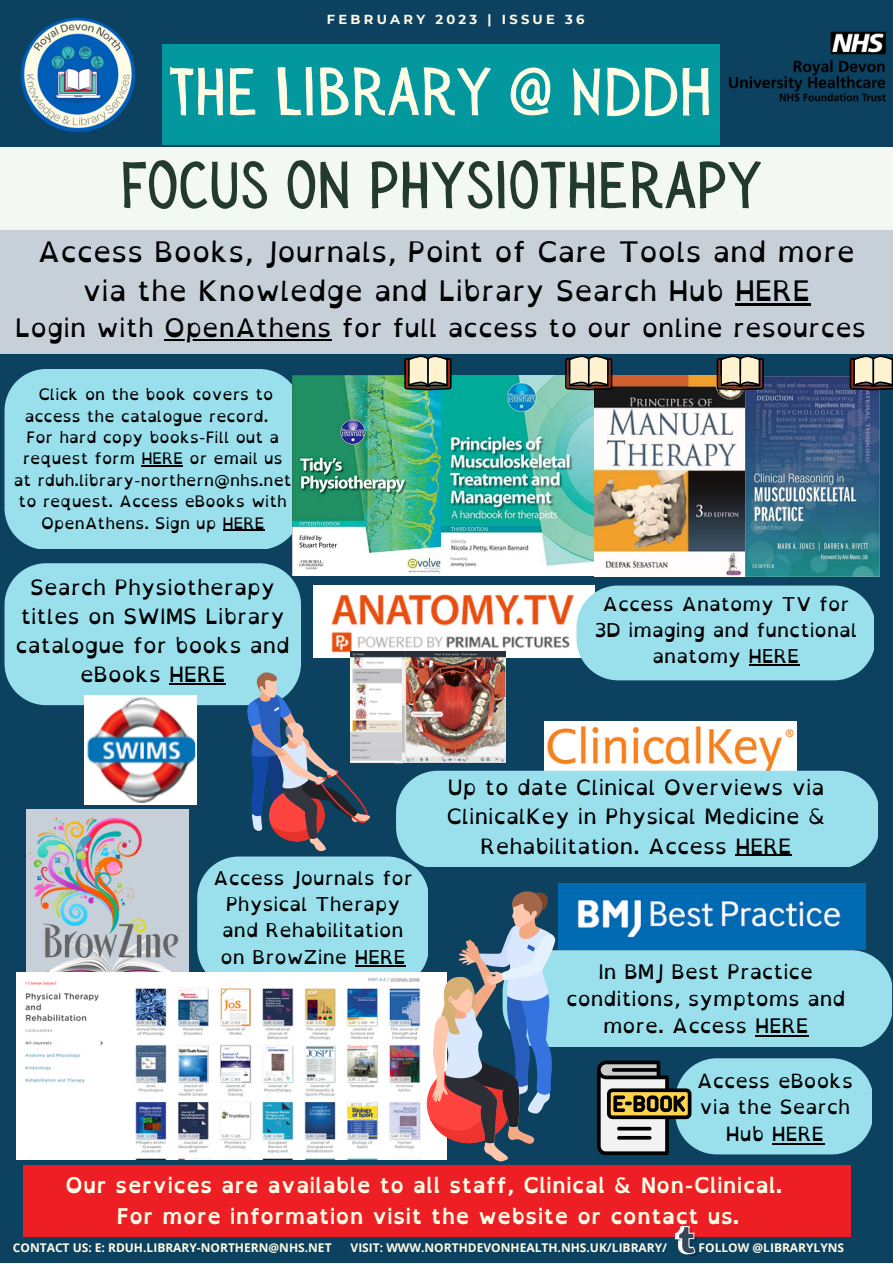
<style>
.page{position:relative;width:893px;height:1264px;background:#fff}
.page>*{position:absolute;margin:0;border:0;box-sizing:border-box;transform-origin:0 0}
.t1{font:67.95px "Sensa Wild Fill";color:#fffce6}
.t2{font:66.6px "Sensa Wild Fill";color:#233a2e}
.t3{font:28.35px/39.3px "Open Dyslexic";color:#000;text-align:center}
.t4{font:25.5px "Open Dyslexic";color:#000}
.t5{font:700 21.75px/30.3px "Open Dyslexic";color:#fffce6;text-align:center}
.t6{font:21.15px/29px "Open Dyslexic";color:#000;text-align:center}
.t7{font:20.1px/27.2px "Open Dyslexic";color:#000;text-align:center}
.t8{font:19.65px/26.8px "Open Dyslexic";color:#000;text-align:center}
.t9{font:19.05px/26.1px "Open Dyslexic";color:#000;text-align:center}
.t10{font:15.75px "Open Dyslexic";color:#000}
.t11{font:700 13.05px "Montserrat";letter-spacing:.25em;color:#fffce6}
.t12{font:700 12px "Open Sans";color:#fffce6}
</style>
<div class="page">
<div style="left:0;top:0;width:892px;height:1262px;background:#0c4160"></div>
<div style="left:24px;top:1165px;width:826px;height:71px;background:#ed1e24"></div>
<img style="left:675px;top:1226px;width:22px;height:29px">
<div style="left:0;top:147px;width:892px;height:83px;background:#f4f8f3"></div>
<div style="left:0;top:230px;width:892px;height:124px;background:#c7d0d8"></div>
<div style="left:162px;top:44px;width:557px;height:101px;background:#03989e"></div>
<img style="left:20px;top:17px;width:116px;height:116px">
<img style="left:729px;top:32px;width:157px;height:69px">
<div style="left:5px;top:369px;width:288px;height:180px;background:#99dfec"></div>
<img style="left:293px;top:375px;width:148px;height:188px">
<img style="left:441px;top:375px;width:153px;height:188px">
<img style="left:594px;top:375px;width:151px;height:188px">
<img style="left:745px;top:376px;width:134px;height:187px">
<svg style="left:849px;top:355px;width:43px;height:35px"></svg>
<hr style="left:164px;top:338px;width:168px;height:2px;background:#000">
<hr style="left:735px;top:303px;width:75px;height:2px;background:#000">
<hr style="left:141px;top:465px;width:42px;height:1px;background:#000">
<hr style="left:222px;top:529px;width:42px;height:2px;background:#000">
<svg style="left:716px;top:355px;width:47px;height:35px"></svg>
<svg style="left:565px;top:355px;width:47px;height:35px"></svg>
<svg style="left:404px;top:355px;width:47px;height:35px"></svg>
<svg style="left:5px;top:563px;width:886px;height:598px"></svg>
<hr style="left:748px;top:664px;width:51px;height:1px;background:#000">
<img style="left:350px;top:651px;width:155px;height:112px">
<p class="t11" style="left:327px;top:11px;width:259px">FEBRUARY 2023 | ISSUE 36</p>
<h1 class="t1" style="left:169px;top:54px;width:545px">THE LIBRARY @ NDDH</h1>
<h2 class="t2" style="left:119px;top:148px;width:643px">FOCUS ON PHYSIOTHERAPY</h2>
<h3 class="t3" style="left:38px;top:231px;width:819px">Access Books, Journals, Point of Care Tools and more via the Knowledge and Library Search Hub HERE</h3>
<h3 class="t4" style="left:15px;top:304px;width:852px">Login with OpenAthens for full access to our online resources</h3>
<p class="t10" style="left:38px;top:380px;width:236px">Click on the book covers to</p>
<p class="t10" style="left:25px;top:402px;width:245px">access the catalogue record.</p>
<p class="t10" style="left:26px;top:423px;width:254px">For hard copy books-Fill out a</p>
<p class="t10" style="left:23px;top:445px;width:262px">request form HERE or email us</p>
<p class="t10" style="left:14px;top:466px;width:279px">at rduh.library-northern@nhs.net</p>
<p class="t10" style="left:19px;top:487px;width:270px">to request. Access eBooks with</p>
<p class="t10" style="left:41px;top:509px;width:225px">OpenAthens. Sign up HERE</p>
<h3 class="t6" style="left:16px;top:572px;width:276px">Search Physiotherapy titles on SWIMS Library catalogue for books and eBooks HERE</h3>
<p class="t9" style="left:594px;top:591px;width:264px">Access Anatomy TV for<br>3D imaging and functional anatomy HERE</p>
<p class="t9" style="left:213px;top:865px;width:201px">Access Journals for<br>Physical Therapy and Rehabilitation on BrowZine HERE</p>
<h3 class="t6" style="left:446px;top:772px;width:381px">Up to date Clinical Overviews via<br>ClinicalKey in Physical Medicine &amp;<br>Rehabilitation. Access HERE</h3>
<p class="t7" style="left:566px;top:957px;width:281px">In BMJ Best Practice conditions, symptoms and more. Access HERE</p>
<p class="t8" style="left:696px;top:1066px;width:158px">Access eBooks via the Search<br>Hub HERE</p>
<h3 class="t5" style="left:65px;top:1170px;width:718px">Our services are available to all staff, Clinical &amp; Non-Clinical.<br>For more information visit the website or contact us.</h3>
<p class="t12" style="left:13px;top:1238px;width:320px">CONTACT US: E: RDUH.LIBRARY-NORTHERN@NHS.NET</p>
<p class="t12" style="left:350px;top:1238px;width:318px">VISIT: WWW.NORTHDEVONHEALTH.NHS.UK/LIBRARY/</p>
<p class="t12" style="left:698px;top:1238px;width:147px">FOLLOW @LIBRARYLYNS</p>
</div>
